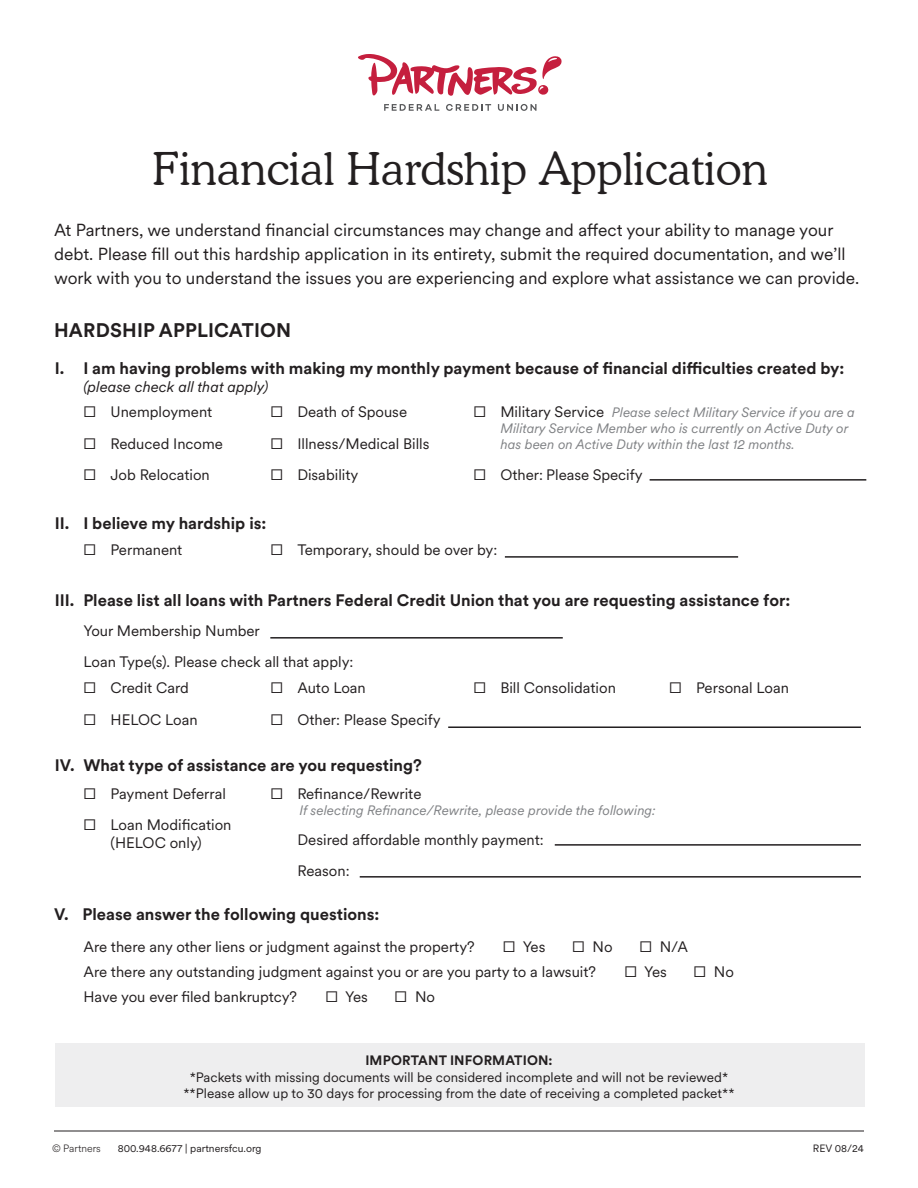
<style>
.page{position:relative;width:918px;height:1188px;background:#fff}
.page>*{position:absolute;margin:0;border:0;box-sizing:border-box;transform-origin:0 0}
.t1{font:300 45px "Cooper BT";color:#231f20}
.t2{font:700 19.5px "Circular XX";letter-spacing:.01em;color:#231f20}
.t3{font:17.25px/24px "Circular XX";color:#231f20}
.t4{font:700 16.5px "Circular XX";color:#231f20}
.t5{font:15px/18px "Circular XX";color:#231f20;text-align:center}
.t6{font:italic 15px "Circular XX";color:#231f20}
.t7{font:italic 13.5px/16.2px "Circular XX";color:#808285}
.t8{font:13.5px "Circular XX";color:#231f20}
.t9{font:700 13.5px "Circular XX";letter-spacing:.01em;color:#231f20}
.t10{font:10.5px "Circular XX";color:#231f20}
.t11{font:300 10.5px "Circular XX";color:#231f20}
</style>
<div class="page">
<hr style="left:54px;top:1131px;width:810px;height:1px;background:#231f20">
<hr style="left:650px;top:479px;width:216px;height:2px;background:#231f20">
<hr style="left:505px;top:556px;width:233px;height:2px;background:#231f20">
<hr style="left:270px;top:637px;width:293px;height:2px;background:#231f20">
<hr style="left:448px;top:726px;width:413px;height:2px;background:#231f20">
<div style="left:55px;top:1043px;width:810px;height:64px;background:#eeeeef"></div>
<svg style="left:358px;top:54px;width:204px;height:42px"></svg>
<svg style="left:384px;top:104px;width:55px;height:7px"></svg>
<svg style="left:446px;top:104px;width:45px;height:7px"></svg>
<svg style="left:498px;top:104px;width:39px;height:7px"></svg>
<hr style="left:555px;top:844px;width:306px;height:2px;background:#231f20">
<hr style="left:360px;top:876px;width:501px;height:2px;background:#231f20">
<p class="t1" style="left:152px;top:142px;width:617px">Financial Hardship Application</p>
<p class="t3" style="left:54px;top:217px;width:807px">At Partners, we understand financial circumstances may change and affect your ability to manage your debt. Please fill out this hardship application in its entirety, submit the required documentation, and we’ll work with you to understand the issues you are experiencing and explore what assistance we can provide.</p>
<p class="t2" style="left:54px;top:316px;width:239px">HARDSHIP APPLICATION</p>
<p class="t4" style="left:55px;top:357px;width:791px">I. I am having problems with making my monthly payment because of financial difficulties created by:</p>
<p class="t6" style="left:83px;top:376px;width:187px">(please check all that apply)</p>
<p class="t5" style="left:84px;top:402px;width:130px">□ Unemployment</p>
<p class="t5" style="left:84px;top:434px;width:141px">□ Reduced Income</p>
<p class="t5" style="left:84px;top:465px;width:128px">□ Job Relocation</p>
<p class="t5" style="left:270px;top:402px;width:138px">□ Death of Spouse</p>
<p class="t5" style="left:270px;top:434px;width:161px">□ Illness/Medical Bills</p>
<p class="t5" style="left:270px;top:465px;width:90px">□ Disability</p>
<p class="t5" style="left:473px;top:402px;width:132px">□ Military Service</p>
<p class="t7" style="left:500px;top:403px;width:356px;text-indent:111px">Please select Military Service if you are a<br>Military Service Member who is currently on Active Duty or has been on Active Duty within the last 12 months.</p>
<p class="t5" style="left:473px;top:465px;width:171px">□ Other: Please Specify</p>
<p class="t4" style="left:55px;top:512px;width:213px">II. I believe my hardship is:</p>
<p class="t5" style="left:84px;top:540px;width:100px">□ Permanent</p>
<p class="t5" style="left:270px;top:540px;width:228px">□ Temporary, should be over by:</p>
<p class="t4" style="left:55px;top:589px;width:737px">III. Please list all loans with Partners Federal Credit Union that you are requesting assistance for:</p>
<p class="t5" style="left:84px;top:621px;width:178px">Your Membership Number</p>
<p class="t5" style="left:84px;top:652px;width:271px">Loan Type(s). Please check all that apply:</p>
<p class="t5" style="left:84px;top:679px;width:107px">□ Credit Card</p>
<p class="t5" style="left:84px;top:710px;width:116px">□ HELOC Loan</p>
<p class="t5" style="left:270px;top:679px;width:97px">□ Auto Loan</p>
<p class="t5" style="left:473px;top:679px;width:144px">□ Bill Consolidation</p>
<p class="t5" style="left:270px;top:710px;width:172px">□ Other: Please Specify</p>
<p class="t4" style="left:55px;top:753px;width:369px">IV. What type of assistance are you requesting?</p>
<p class="t5" style="left:84px;top:784px;width:144px">□ Payment Deferral</p>
<p class="t5" style="left:84px;top:815px;width:149px">□ Loan Modification (HELOC only)</p>
<p class="t5" style="left:270px;top:784px;width:153px">□ Refinance/Rewrite</p>
<p class="t7" style="left:299px;top:801px;width:358px">If selecting Refinance/Rewrite, please provide the following:</p>
<p class="t5" style="left:298px;top:830px;width:248px">Desired affordable monthly payment:</p>
<p class="t5" style="left:298px;top:861px;width:54px">Reason:</p>
<p class="t5" style="left:669px;top:679px;width:121px">□ Personal Loan</p>
<p class="t4" style="left:54px;top:903px;width:327px">V. Please answer the following questions:</p>
<p class="t5" style="left:84px;top:937px;width:393px">Are there any other liens or judgment against the property?</p>
<p class="t5" style="left:503px;top:937px;width:44px">□ Yes</p>
<p class="t5" style="left:572px;top:937px;width:42px">□ No</p>
<p class="t5" style="left:639px;top:937px;width:50px">□ N/A</p>
<p class="t5" style="left:84px;top:962px;width:514px">Are there any outstanding judgment against you or are you party to a lawsuit?</p>
<p class="t5" style="left:624px;top:962px;width:44px">□ Yes</p>
<p class="t5" style="left:694px;top:962px;width:42px">□ No</p>
<p class="t5" style="left:84px;top:987px;width:215px">Have you ever filed bankruptcy?</p>
<p class="t5" style="left:325px;top:987px;width:44px">□ Yes</p>
<p class="t5" style="left:395px;top:987px;width:42px">□ No</p>
<p class="t9" style="left:365px;top:1051px;width:189px">IMPORTANT INFORMATION:</p>
<p class="t8" style="left:190px;top:1068px;width:540px">*Packets with missing documents will be considered incomplete and will not be reviewed*</p>
<p class="t8" style="left:183px;top:1084px;width:553px">**Please allow up to 30 days for processing from the date of receiving a completed packet**</p>
<p class="t11" style="left:52px;top:1142px;width:50px">© Partners</p>
<p class="t10" style="left:118px;top:1142px;width:145px">800.948.6677 | partnersfcu.org</p>
<p class="t10" style="left:813px;top:1142px;width:53px">REV 08/24</p>
</div>
